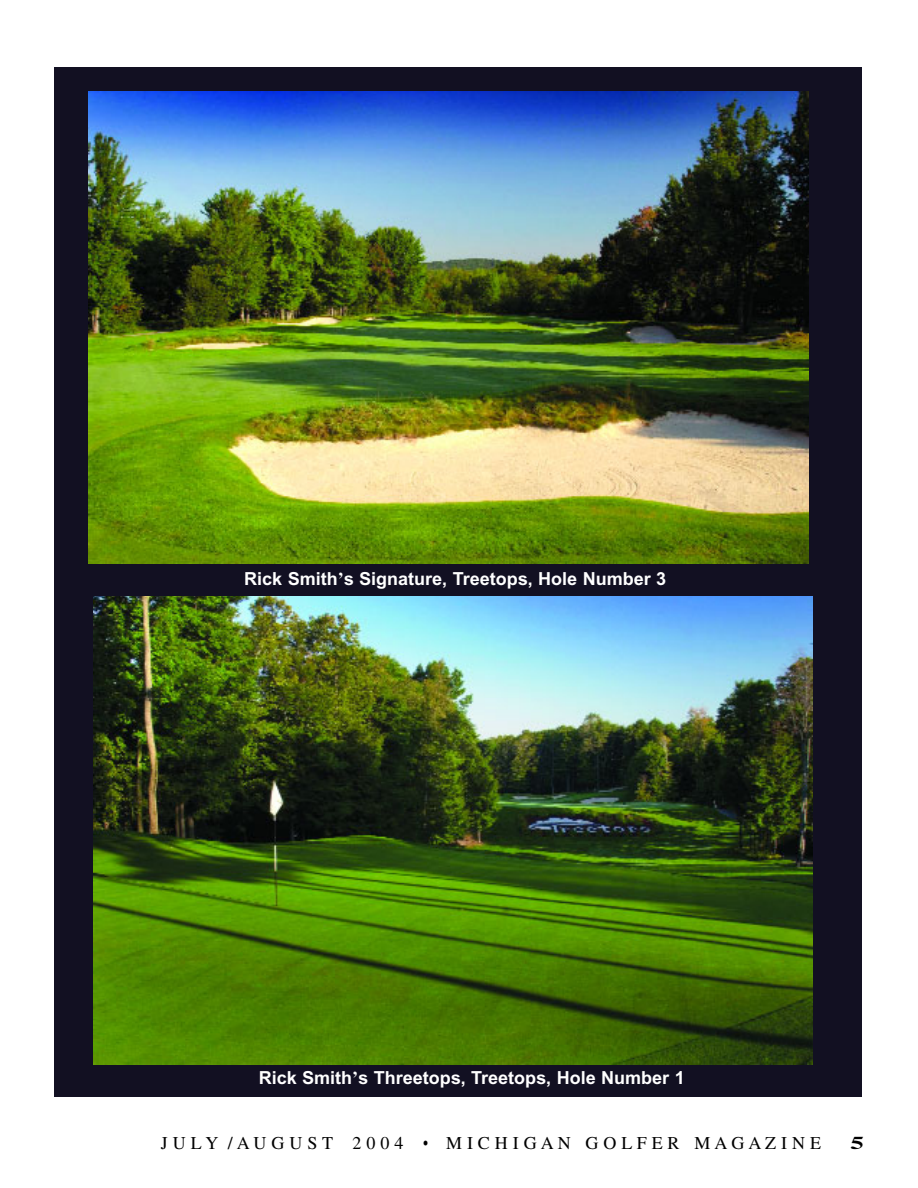
<style>
.page{position:relative;width:918px;height:1188px;background:#fff}
.page>*{position:absolute;margin:0;border:0;box-sizing:border-box;transform-origin:0 0}
.t1{font:700 18px "Arial";color:#fff}
.t2{font:18px "Times";letter-spacing:.22em;color:#000}
.t3{font:700 18px "Times";color:#000;scale:1.5 1}
.s1{font-family:"Times"}
</style>
<div class="page">
<div style="left:54px;top:68px;width:808px;height:540px;background:#121022"></div>
<img style="left:88px;top:92px;width:720px;height:472px">
<div style="left:54px;top:597px;width:808px;height:500px;background:#121022"></div>
<img style="left:93px;top:597px;width:720px;height:467px">
<p class="t1" style="left:244px;top:572px;width:424px">Rick Smith<span class="s1">’</span>s Signature, Treetops, Hole Number 3</p>
<p class="t1" style="left:259px;top:1072px;width:428px">Rick Smith<span class="s1">’</span>s Threetops, Treetops, Hole Number 1</p>
<p class="t2" style="left:161px;top:1136px;width:662px">J U LY / AU G U S T 2 0 0 4 • M I C H I G AN G O LF E R M AG AZ I N E</p>
<p class="t3" style="left:850px;top:1136px;width:10px">5</p>
</div>
